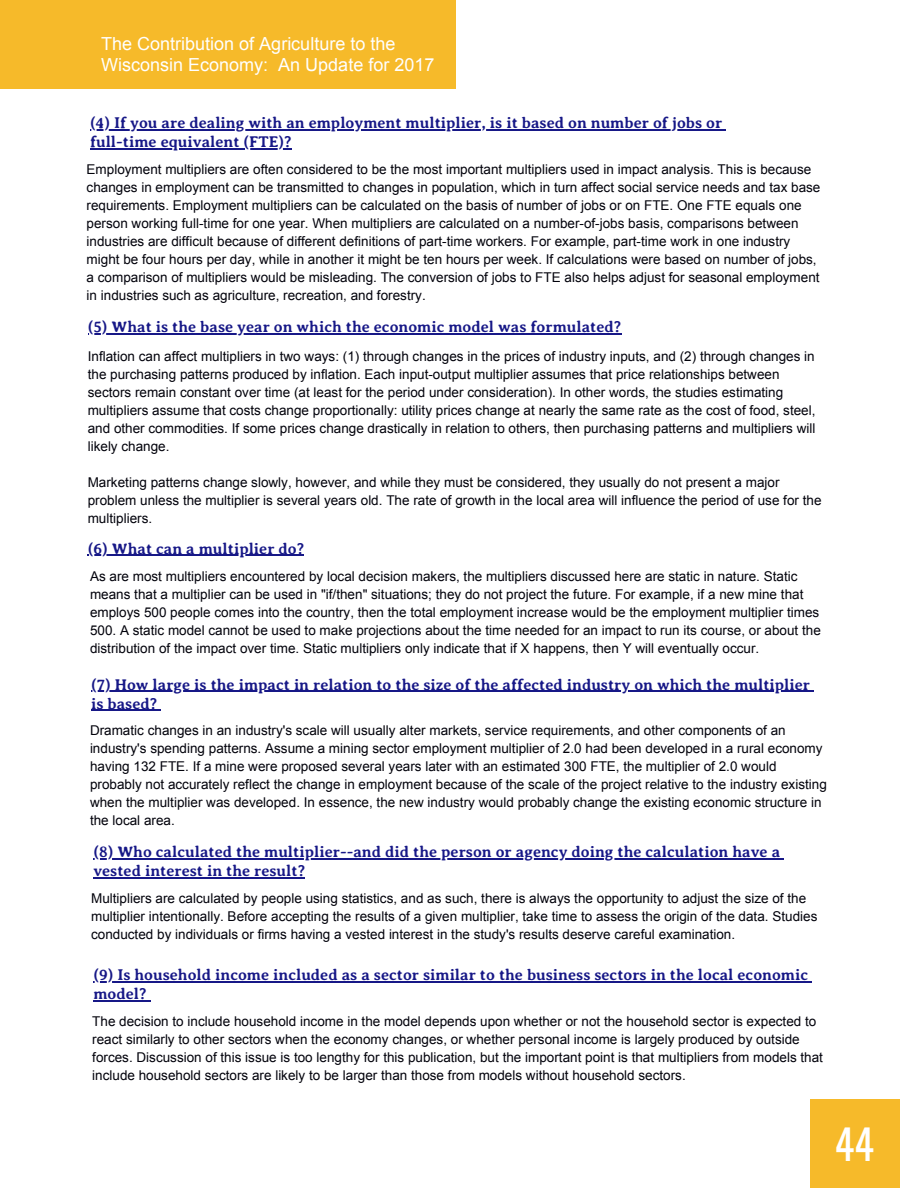
<style>
.page{position:relative;width:918px;height:1188px;background:#fff}
.page>*{position:absolute;margin:0;border:0;box-sizing:border-box;transform-origin:0 0}
.t1{font:40.5px "Oswald";color:#fff}
.t2{font:18px/21.3px "Arial";color:#fff}
.t3{font:700 15.75px/19.2px "Averia Serif Libre";color:#171887}
.t4{font:13.5px/18px "Arial";color:#02020b}
</style>
<div class="page">
<div style="left:0;top:0;width:456px;height:89px;background:#f6ba2a"></div>
<div style="left:810px;top:1099px;width:90px;height:89px;background:#f6ba2a"></div>
<hr style="left:90px;top:129px;width:632px;height:1px;background:#171887">
<hr style="left:90px;top:148px;width:202px;height:2px;background:#171887">
<hr style="left:88px;top:555px;width:216px;height:1px;background:#171887">
<hr style="left:88px;top:333px;width:533px;height:1px;background:#171887">
<hr style="left:91px;top:691px;width:719px;height:1px;background:#171887">
<hr style="left:91px;top:710px;width:66px;height:1px;background:#171887">
<hr style="left:93px;top:858px;width:687px;height:1px;background:#171887">
<hr style="left:93px;top:877px;width:212px;height:2px;background:#171887">
<hr style="left:93px;top:981px;width:715px;height:1px;background:#171887">
<hr style="left:93px;top:1000px;width:54px;height:1px;background:#171887">
<h2 class="t2" style="left:101px;top:33px;width:335px">The Contribution of Agriculture to the<br>Wisconsin Economy: An Update for 2017</h2>
<p class="t3" style="left:90px;top:113px;width:634px">(4) If you are dealing with an employment multiplier, is it based on number of jobs or full-time equivalent (FTE)?</p>
<p class="t4" style="left:87px;top:161px;width:735px">Employment multipliers are often considered to be the most important multipliers used in impact analysis. This is because changes in employment can be transmitted to changes in population, which in turn affect social service needs and tax base requirements. Employment multipliers can be calculated on the basis of number of jobs or on FTE. One FTE equals one person working full-time for one year. When multipliers are calculated on a number-of-jobs basis, comparisons between industries are difficult because of different definitions of part-time workers. For example, part-time work in one industry might be four hours per day, while in another it might be ten hours per week. If calculations were based on number of jobs, a comparison of multipliers would be misleading. The conversion of jobs to FTE also helps adjust for seasonal employment in industries such as agriculture, recreation, and forestry.</p>
<p class="t3" style="left:88px;top:317px;width:535px">(5) What is the base year on which the economic model was formulated?</p>
<p class="t4" style="left:88px;top:348px;width:729px">Inflation can affect multipliers in two ways: (1) through changes in the prices of industry inputs, and (2) through changes in the purchasing patterns produced by inflation. Each input-output multiplier assumes that price relationships between sectors remain constant over time (at least for the period under consideration). In other words, the studies estimating multipliers assume that costs change proportionally: utility prices change at nearly the same rate as the cost of food, steel, and other commodities. If some prices change drastically in relation to others, then purchasing patterns and multipliers will likely change.</p>
<p class="t4" style="left:88px;top:474px;width:735px">Marketing patterns change slowly, however, and while they must be considered, they usually do not present a major problem unless the multiplier is several years old. The rate of growth in the local area will influence the period of use for the multipliers.</p>
<p class="t3" style="left:88px;top:539px;width:218px">(6) What can a multiplier do?</p>
<p class="t4" style="left:90px;top:567px;width:732px">As are most multipliers encountered by local decision makers, the multipliers discussed here are static in nature. Static means that a multiplier can be used in "if/then" situations; they do not project the future. For example, if a new mine that employs 500 people comes into the country, then the total employment increase would be the employment multiplier times 500. A static model cannot be used to make projections about the time needed for an impact to run its course, or about the distribution of the impact over time. Static multipliers only indicate that if X happens, then Y will eventually occur.</p>
<p class="t3" style="left:91px;top:675px;width:721px">(7) How large is the impact in relation to the size of the affected industry on which the multiplier is based?</p>
<p class="t4" style="left:90px;top:721px;width:738px">Dramatic changes in an industry's scale will usually alter markets, service requirements, and other components of an industry's spending patterns. Assume a mining sector employment multiplier of 2.0 had been developed in a rural economy having 132 FTE. If a mine were proposed several years later with an estimated 300 FTE, the multiplier of 2.0 would probably not accurately reflect the change in employment because of the scale of the project relative to the industry existing when the multiplier was developed. In essence, the new industry would probably change the existing economic structure in the local area.</p>
<p class="t3" style="left:93px;top:842px;width:688px">(8) Who calculated the multiplier--and did the person or agency doing the calculation have a vested interest in the result?</p>
<p class="t4" style="left:91px;top:890px;width:728px">Multipliers are calculated by people using statistics, and as such, there is always the opportunity to adjust the size of the multiplier intentionally. Before accepting the results of a given multiplier, take time to assess the origin of the data. Studies conducted by individuals or firms having a vested interest in the study's results deserve careful examination.</p>
<p class="t3" style="left:93px;top:965px;width:716px">(9) Is household income included as a sector similar to the business sectors in the local economic model?</p>
<p class="t4" style="left:92px;top:1012px;width:732px">The decision to include household income in the model depends upon whether or not the household sector is expected to react similarly to other sectors when the economy changes, or whether personal income is largely produced by outside forces. Discussion of this issue is too lengthy for this publication, but the important point is that multipliers from models that include household sectors are likely to be larger than those from models without household sectors.</p>
<h1 class="t1" style="left:835px;top:1108px;width:41px">44</h1>
</div>
